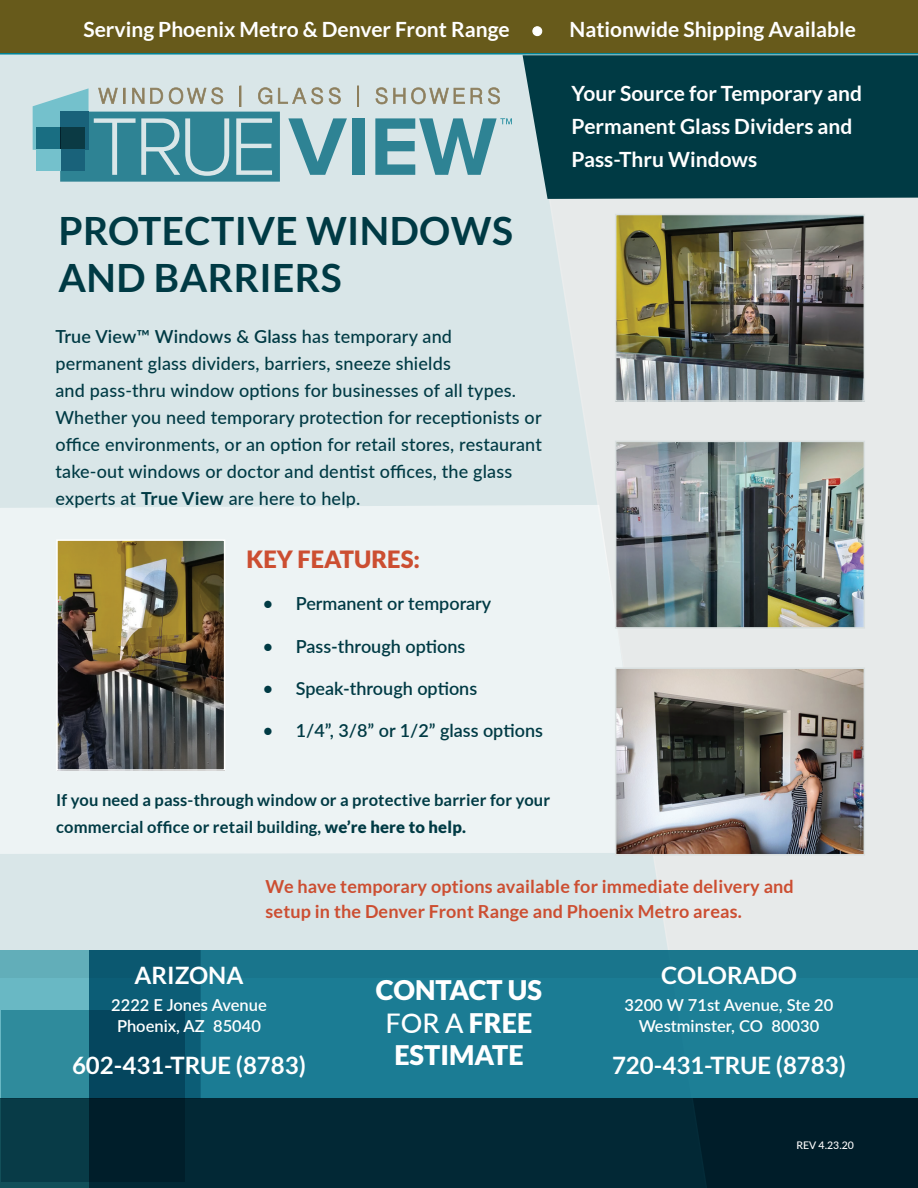
<style>
.page{position:relative;width:918px;height:1188px;background:#fff}
.page>*{position:absolute;margin:0;border:0;box-sizing:border-box;transform-origin:0 0}
.t1{font:700 39px/46.8px "Lato";letter-spacing:.01em;color:#003a44}
.t2{font:900 27px/32.4px "Lato";color:#fff;text-align:center}
.t3{font:700 24px "Lato";color:#fff}
.t4{font:900 23.85px "Lato";color:#cc4e31}
.t5{font:700 21px/33px "Lato";color:#fff}
.t6{font:500 18px/27px "Lato";letter-spacing:.01em;color:#003a44}
.t7{font:700 18px/25.5px "Lato";letter-spacing:.01em;color:#cc4e31}
.t8{font:600 18px "Lato";color:#003a44}
.t9{font:700 16.5px/27px "Lato";letter-spacing:.01em;color:#003a44}
.t10{font:600 16.5px "Lato";color:#fff}
.t11{font:500 10.5px "Lato";color:#fff}
.s1{font-weight:600}
.s2{font-weight:700}
.s3{font-weight:900}
.s4{font-weight:500}
</style>
<div class="page">
<div style="left:0;top:55px;width:918px;height:923px;background:#e7eaea"></div>
<div style="left:0;top:55px;width:668px;height:1133px;background:#d9e6e8"></div>
<svg style="left:89px;top:950px;width:829px;height:238px;fill:#1b778d"></svg>
<svg style="left:0;top:950px;width:201px;height:149px"></svg>
<svg style="left:1px;top:1010px;width:184px;height:172px"></svg>
<div style="left:0;top:0;width:918px;height:55px;background:#675a1b"></div>
<div style="left:0;top:504px;width:651px;height:351px;background:#edf3f4"></div>
<img style="left:59px;top:542px;width:163px;height:226px">
<div style="left:56px;top:539px;width:169px;height:232px;border:2px solid #fff"></div>
<div style="left:352px;top:118px;width:12px;height:57px;background:#2e8394"></div>
<hr style="left:357px;top:86px;width:2px;height:21px;background:#8d7f5d">
<svg style="left:376px;top:87px;width:89px;height:17px"></svg>
<svg style="left:471px;top:87px;width:29px;height:17px"></svg>
<svg style="left:33px;top:86px;width:314px;height:96px"></svg>
<div style="left:60px;top:112px;width:29px;height:38px;background:#19627a"></div>
<div style="left:60px;top:127px;width:24px;height:23px;background:#0b3a44"></div>
<div style="left:36px;top:127px;width:24px;height:23px;background:#196e82"></div>
<div style="left:60px;top:150px;width:24px;height:21px;background:#19627a"></div>
<div style="left:36px;top:150px;width:24px;height:21px;background:#74c1cc"></div>
<svg style="left:375px;top:118px;width:137px;height:57px"></svg>
<img style="left:618px;top:217px;width:244px;height:182px">
<div style="left:615px;top:214px;width:250px;height:188px;border:2px solid #d9dfdf"></div>
<img style="left:618px;top:444px;width:244px;height:182px">
<div style="left:615px;top:441px;width:250px;height:188px;border:2px solid #d9dfdf"></div>
<img style="left:618px;top:671px;width:244px;height:181px">
<div style="left:615px;top:668px;width:250px;height:187px;border:2px solid #d9dfdf"></div>
<div style="left:523px;top:55px;width:395px;height:144px;background:#003a44"></div>
<div style="left:533px;top:27px;width:9px;height:9px;background:#fff;border-radius:50%"></div>
<div style="left:532px;top:26px;width:10px;height:10px;border:1px solid #fff;border-radius:50%"></div>
<p class="t5" style="left:84px;top:13px;width:428px">Serving Phoenix Metro &amp; Denver Front Range</p>
<p class="t5" style="left:570px;top:13px;width:288px">Nationwide Shipping Available</p>
<p class="t1" style="left:58px;top:207px;width:456px">PROTECTIVE WINDOWS<br>AND BARRIERS</p>
<p class="t6" style="left:56px;top:323px;width:488px"><span class="s1">True View™ Windows &amp; Glass</span> has temporary and permanent glass dividers, barriers, sneeze shields<br>and pass-thru window options for businesses of all types.<br>Whether you need temporary protection for receptionists or office environments, or an option for retail stores, restaurant take-out windows or doctor and dentist offices, the glass experts at <span class="s2">True View</span> are here to help.</p>
<p class="t4" style="left:246px;top:546px;width:175px">KEY FEATURES:</p>
<p class="t8" style="left:263px;top:591px;width:230px">• Permanent or temporary</p>
<p class="t8" style="left:263px;top:633px;width:204px">• Pass-through options</p>
<p class="t8" style="left:263px;top:675px;width:216px">• Speak-through options</p>
<p class="t8" style="left:263px;top:717px;width:282px">• 1/4”, 3/8” or 1/2” glass options</p>
<p class="t9" style="left:56px;top:786px;width:495px">If you need a pass-through window or a protective barrier for your commercial office or retail building, <span class="s3">we’re here to help.</span></p>
<p class="t5" style="left:572px;top:76px;width:292px">Your Source for Temporary and<br>Permanent Glass Dividers and<br>Pass-Thru Windows</p>
<p class="t7" style="left:266px;top:873px;width:530px">We have temporary options available for immediate delivery and setup in the Denver Front Range and Phoenix Metro areas.</p>
<p class="t3" style="left:135px;top:961px;width:110px">ARIZONA</p>
<p class="t10" style="left:111px;top:993px;width:157px">2222 E Jones Avenue</p>
<p class="t10" style="left:117px;top:1014px;width:145px">Phoenix, AZ 85040</p>
<p class="t3" style="left:72px;top:1051px;width:235px">602-431-TRUE (8783)</p>
<p class="t2" style="left:376px;top:974px;width:168px">CONTACT US</p>
<p class="t2" style="left:386px;top:1006px;width:148px"><span class="s4">FOR A</span> FREE<br>ESTIMATE</p>
<p class="t3" style="left:661px;top:961px;width:137px">COLORADO</p>
<p class="t10" style="left:625px;top:993px;width:210px">3200 W 71st Avenue, Ste 20</p>
<p class="t10" style="left:639px;top:1014px;width:182px">Westminster, CO 80030</p>
<p class="t3" style="left:612px;top:1051px;width:235px">720-431-TRUE (8783)</p>
<p class="t11" style="left:796px;top:1138px;width:59px">REV 4.23.20</p>
</div>
